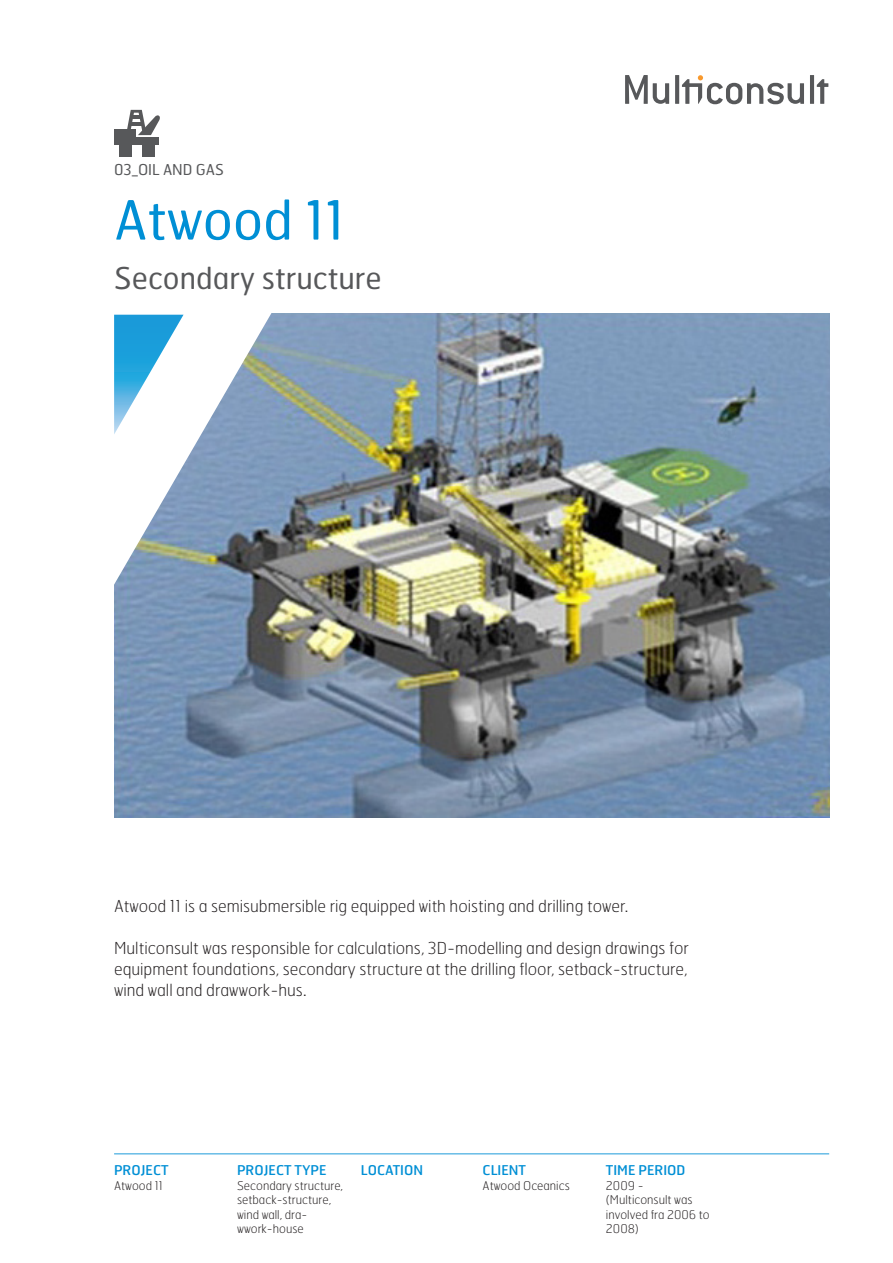
<style>
.page{position:relative;width:893px;height:1263px;background:#fff}
.page>*{position:absolute;margin:0;border:0;box-sizing:border-box;transform-origin:0 0}
.Overskrift{font:54px "Hermes FB";color:#008fd5}
.Brødtekst{font:30px "Hermes FB";color:#57585a}
.Brødtekst-2{font:100 16.5px "Hermes FB";color:#231f20}
.Symbol{font:15px "Hermes FB";color:#57585a}
.Nøkkelinfo_forside_o{font:13.5px "Hermes FB";color:#008fd5}
.Nøkkelinfo_forside_b{font:100 12px/14.4px "Hermes FB";color:#231f20}
</style>
<div class="page">
<img style="left:114px;top:313px;width:715px;height:504px">
<div style="left:114px;top:129px;width:21px;height:15px;background:#57585a"></div>
<div style="left:134px;top:137px;width:25px;height:7px;background:#57585a"></div>
<div style="left:119px;top:139px;width:12px;height:17px;background:#57585a"></div>
<div style="left:142px;top:139px;width:13px;height:17px;background:#57585a"></div>
<svg style="left:127px;top:110px;width:33px;height:25px"></svg>
<svg style="left:625px;top:75px;width:44px;height:29px"></svg>
<svg style="left:675px;top:75px;width:4px;height:29px"></svg>
<hr style="left:810px;top:75px;width:4px;height:29px;background:#57585a">
<svg style="left:817px;top:79px;width:11px;height:25px"></svg>
<svg style="left:682px;top:75px;width:122px;height:29px"></svg>
<svg style="left:114px;top:313px;width:165px;height:346px"></svg>
<hr style="left:114px;top:1153px;width:715px;height:1px;background:#008fd5">
<svg style="left:114px;top:315px;width:70px;height:119px"></svg>
<p class="Symbol" style="left:114px;top:160px;width:111px">03_OIL AND GAS</p>
<p class="Overskrift" style="left:114px;top:186px;width:232px">Atwood 11</p>
<p class="Brødtekst" style="left:114px;top:259px;width:269px">Secondary structure</p>
<p class="Brødtekst-2" style="left:114px;top:895px;width:516px">Atwood 11 is a semisubmersible rig equipped with hoisting and drilling tower.</p>
<p class="Brødtekst-2" style="left:114px;top:937px;width:576px">Multiconsult was responsible for calculations, 3D-modelling and design drawings for</p>
<p class="Brødtekst-2" style="left:114px;top:958px;width:575px">equipment foundations, secondary structure at the drilling floor, setback-structure,</p>
<p class="Brødtekst-2" style="left:114px;top:979px;width:194px">wind wall and drawwork-hus.</p>
<p class="Nøkkelinfo_forside_o" style="left:114px;top:1162px;width:56px">PROJECT</p>
<p class="Nøkkelinfo_forside_b" style="left:114px;top:1178px;width:50px">Atwood 11</p>
<p class="Nøkkelinfo_forside_o" style="left:237px;top:1162px;width:91px">PROJECT TYPE</p>
<p class="Nøkkelinfo_forside_o" style="left:361px;top:1162px;width:64px">LOCATION</p>
<p class="Nøkkelinfo_forside_b" style="left:237px;top:1178px;width:108px">Secondary structure, setback-structure, wind wall, dra&shy;wwork-house</p>
<p class="Nøkkelinfo_forside_o" style="left:483px;top:1162px;width:45px">CLIENT</p>
<p class="Nøkkelinfo_forside_b" style="left:483px;top:1178px;width:89px">Atwood Oceanics</p>
<p class="Nøkkelinfo_forside_o" style="left:606px;top:1162px;width:81px">TIME PERIOD</p>
<p class="Nøkkelinfo_forside_b" style="left:606px;top:1178px;width:39px">2009 -</p>
<p class="Nøkkelinfo_forside_b" style="left:606px;top:1192px;width:105px">(Multiconsult was involved fra 2006 to<br>2008)</p>
</div>
